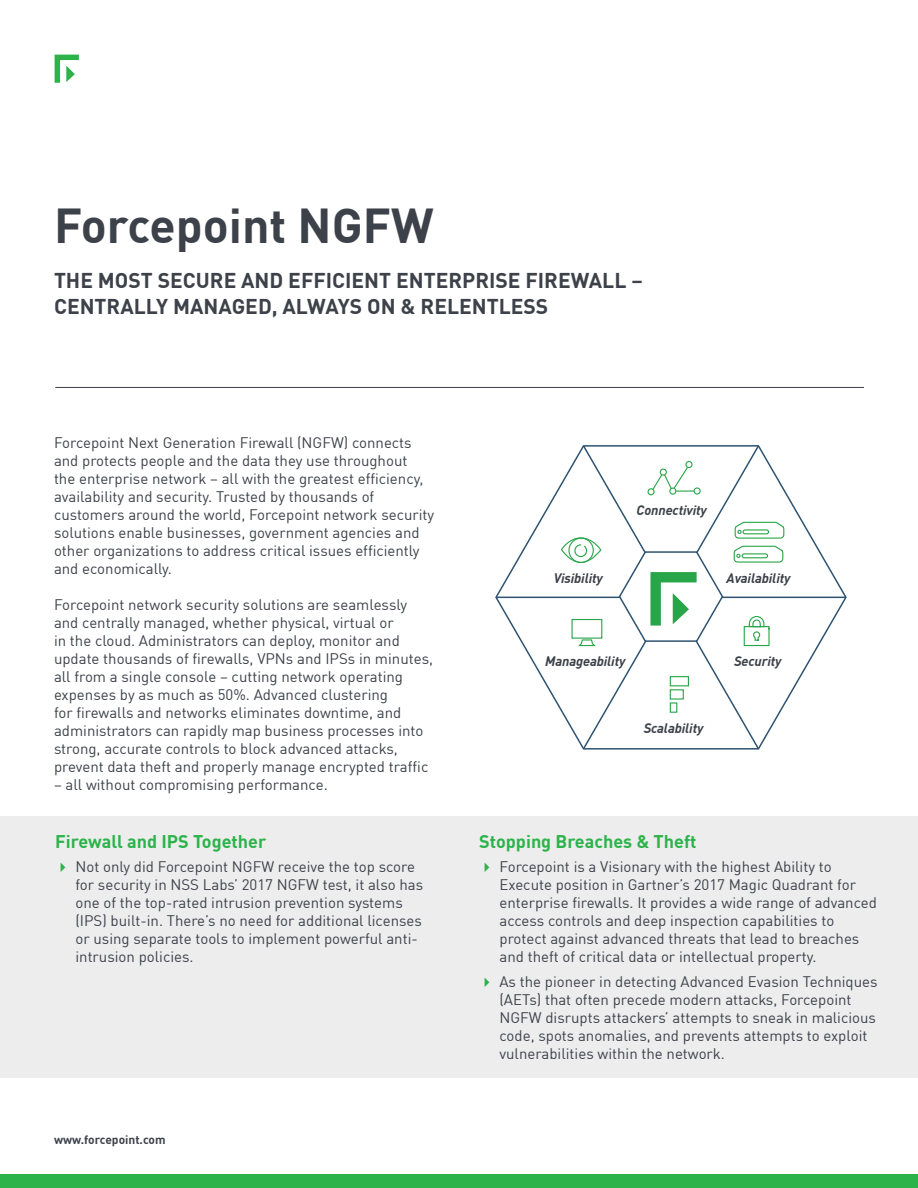
<style>
.page{position:relative;width:918px;height:1188px;background:#fff}
.page>*{position:absolute;margin:0;border:0;box-sizing:border-box;transform-origin:0 0}
.t1{font:700 48px "DIN Offc Pro";color:#3d4149}
.t2{font:700 21px/25.2px "DIN Offc Pro";color:#3d4149}
.t3{font:700 18px "DIN Offc Pro";color:#2cb34a}
.t4{font:15px/18px "DIN Offc Pro";color:#3d4149}
.t5{font:italic 700 13.5px "DIN Offc Pro";letter-spacing:-.01em;color:#3c4149}
.t6{font:700 12px "DIN Offc Pro";color:#3d4149}
</style>
<div class="page">
<svg style="left:55px;top:55px;width:24px;height:28px"></svg>
<div style="left:0;top:1174px;width:918px;height:14px;background:#2cb34a"></div>
<div style="left:0;top:816px;width:918px;height:262px;background:#ededee"></div>
<hr style="left:55px;top:387px;width:809px;height:1px;background:#3d4149">
<svg style="left:496px;top:445px;width:350px;height:305px"></svg>
<h1 class="t1" style="left:54px;top:186px;width:381px">Forcepoint NGFW</h1>
<h2 class="t2" style="left:54px;top:265px;width:590px">THE MOST SECURE AND EFFICIENT ENTERPRISE FIREWALL –<br>CENTRALLY MANAGED, ALWAYS ON &amp; RELENTLESS</h2>
<p class="t4" style="left:54px;top:432px;width:382px">Forcepoint Next Generation Firewall (NGFW) connects and protects people and the data they use throughout<br>the enterprise network – all with the greatest efficiency, availability and security. Trusted by thousands of customers around the world, Forcepoint network security solutions enable businesses, government agencies and other organizations to address critical issues efficiently and economically.</p>
<p class="t4" style="left:54px;top:594px;width:381px">Forcepoint network security solutions are seamlessly and centrally managed, whether physical, virtual or<br>in the cloud. Administrators can deploy, monitor and update thousands of firewalls, VPNs and IPSs in minutes, all from a single console – cutting network operating expenses by as much as 50%. Advanced clustering<br>for firewalls and networks eliminates downtime, and administrators can rapidly map business processes into strong, accurate controls to block advanced attacks, prevent data theft and properly manage encrypted traffic</p>
<p class="t4" style="left:54px;top:774px;width:275px">– all without compromising performance.</p>
<p class="t5" style="left:554px;top:568px;width:51px">Visibility</p>
<p class="t5" style="left:637px;top:499px;width:72px">Connectivity</p>
<p class="t5" style="left:727px;top:568px;width:65px">Availability</p>
<p class="t5" style="left:545px;top:650px;width:82px">Manageability</p>
<p class="t5" style="left:644px;top:718px;width:61px">Scalability</p>
<p class="t5" style="left:734px;top:650px;width:49px">Security</p>
<p class="t3" style="left:55px;top:826px;width:213px">Firewall and IPS Together</p>
<p class="t4" style="left:75px;top:856px;width:349px">Not only did Forcepoint NGFW receive the top score for security in NSS Labs’ 2017 NGFW test, it also has one of the top-rated intrusion prevention systems (IPS) built-in. There’s no need for additional licenses or using separate tools to implement powerful anti&shy;intrusion policies.</p>
<p class="t6" style="left:54px;top:1130px;width:113px">www.forcepoint.com</p>
<p class="t3" style="left:479px;top:826px;width:219px">Stopping Breaches &amp; Theft</p>
<p class="t4" style="left:500px;top:856px;width:379px">Forcepoint is a Visionary with the highest Ability to Execute position in Gartner’s 2017 Magic Quadrant for enterprise firewalls. It provides a wide range of advanced access controls and deep inspection capabilities to protect against advanced threats that lead to breaches and theft of critical data or intellectual property.</p>
<p class="t4" style="left:500px;top:971px;width:380px">As the pioneer in detecting Advanced Evasion Techniques (AETs) that often precede modern attacks, Forcepoint NGFW disrupts attackers’ attempts to sneak in malicious code, spots anomalies, and prevents attempts to exploit vulnerabilities within the network.</p>
</div>
